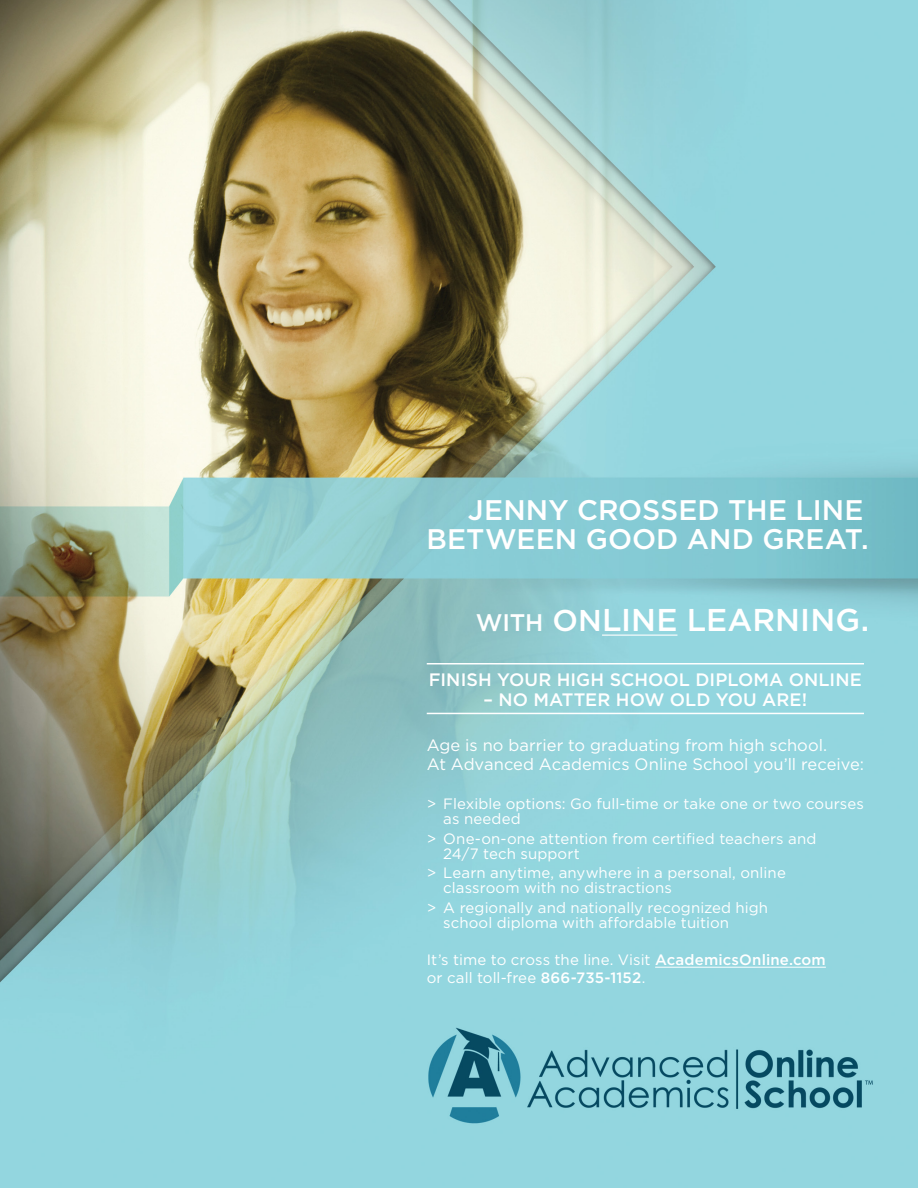
<style>
.page{position:relative;width:918px;height:1188px;background:#fff}
.page>*{position:absolute;margin:0;border:0;box-sizing:border-box;transform-origin:0 0}
.t1{font:500 31.5px "Gotham";color:#fff}
.t2{font:500 28.35px/28.3px "Gotham";letter-spacing:.005em;color:#fff;text-align:right}
.t3{font:500 24px "Gotham";color:#fff}
.t4{font:500 18px "Gotham";letter-spacing:.005em;color:#fff}
.t5{font:16.5px/19.5px "Gotham";color:#fff}
.t6{font:15px/15px "Gotham";letter-spacing:.005em;color:#fff}
.s1{font-size:30.15px}
.s2{font-weight:500}
</style>
<div class="page">
<img style="left:0;top:0;width:918px;height:1188px">
<hr style="left:602px;top:635px;width:75px;height:1px;background:#fff">
<hr style="left:655px;top:967px;width:171px;height:1px;background:#fff">
<hr style="left:427px;top:713px;width:437px;height:1px;background:#fff">
<hr style="left:427px;top:663px;width:437px;height:1px;background:#fff">
<h2 class="t2" style="left:426px;top:495px;width:444px">JENNY CROSSED THE LINE<br>BETWEEN GOOD AND GREAT.</h2>
<h3 class="t3" style="left:476px;top:609px;width:18px">with</h3>
<h1 class="t1" style="left:552px;top:602px;width:318px"><span class="s1">ON</span>LINE LEARNING.</h1>
<p class="t4" style="left:429px;top:670px;width:434px">FINISH YOUR HIGH SCHOOL DIPLOMA ONLINE</p>
<p class="t4" style="left:484px;top:689px;width:325px">– NO MATTER HOW OLD YOU ARE!</p>
<p class="t5" style="left:427px;top:735px;width:439px">Age is no barrier to graduating from high school.<br>At Advanced Academics Online School you’ll receive:</p>
<p class="t6" style="left:443px;top:796px;width:422px;text-indent:-16px">&gt; Flexible options: Go full-time or take one or two courses as needed</p>
<p class="t6" style="left:443px;top:831px;width:375px;text-indent:-16px">&gt; One-on-one attention from certified teachers and<br>24/7 tech support</p>
<p class="t6" style="left:443px;top:865px;width:344px;text-indent:-16px">&gt; Learn anytime, anywhere in a personal, online classroom with no distractions</p>
<p class="t6" style="left:443px;top:900px;width:326px;text-indent:-16px">&gt; A regionally and nationally recognized high school diploma with affordable tuition</p>
<p class="t6" style="left:427px;top:951px;width:401px;line-height:18px">It’s time to cross the line. Visit <span class="s2">AcademicsOnline.com </span>or call toll-free <span class="s2">866-735-1152</span>.</p>
</div>
